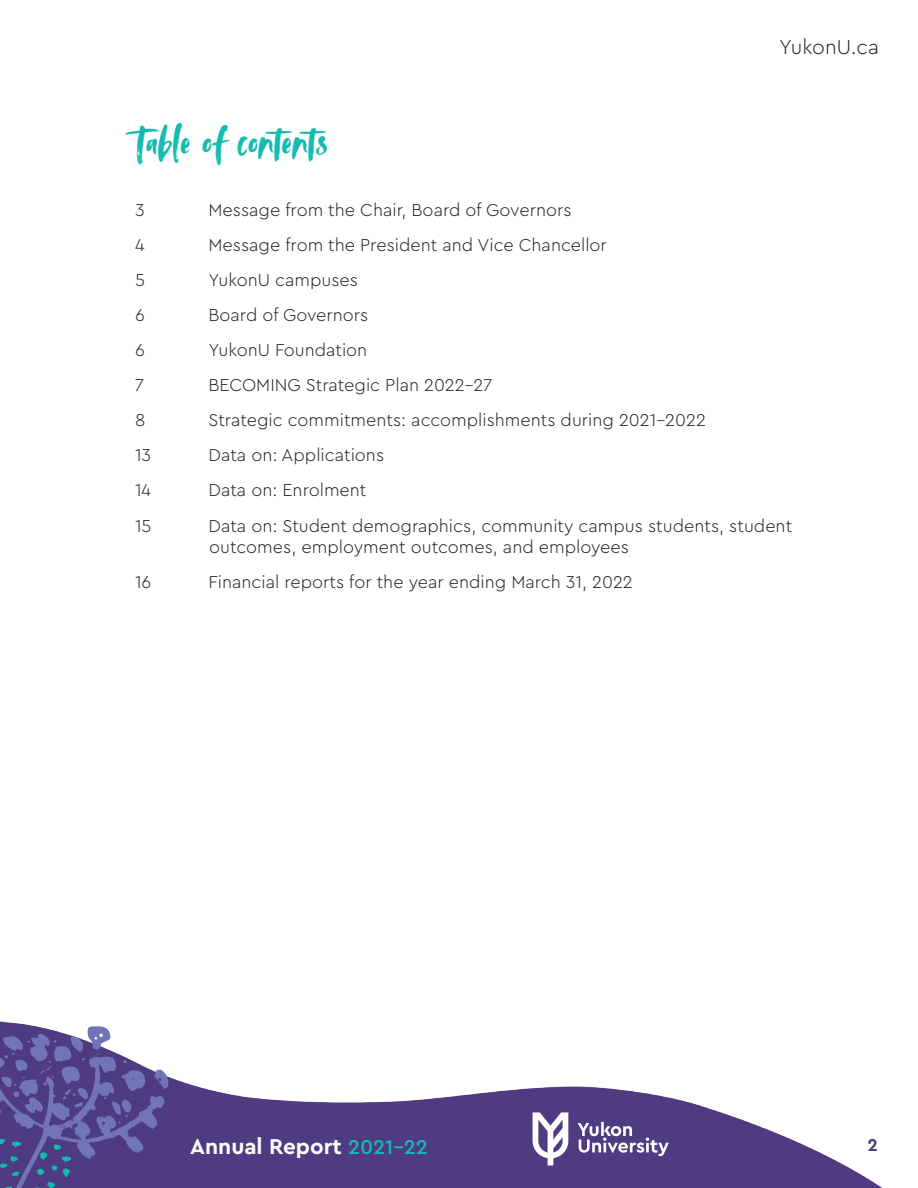
<style>
.page{position:relative;width:918px;height:1188px;background:#fff}
.page>*{position:absolute;margin:0;border:0;box-sizing:border-box;transform-origin:0 0}
.t1{font:45px "Avallon";color:#15bbb0}
.t2{font:700 22.5px "Cera Pro";color:#fefcfd}
.t3{font:300 21px "Cera Pro";color:#231f20}
.t4{font:300 18px/21.6px "Cera Pro";color:#231f20}
.t5{font:700 18px "Cera Pro";color:#503b80}
.s1{font-weight:500;font-size:21px;color:#15bbb0}
</style>
<div class="page">
<img style="left:0;top:1021px;width:882px;height:167px">
<svg style="left:578px;top:1122px;width:91px;height:34px"></svg>
<svg style="left:533px;top:1112px;width:35px;height:53px"></svg>
<svg style="left:0;top:1022px;width:170px;height:166px"></svg>
<p class="t3" style="left:779px;top:33px;width:101px">YukonU.ca</p>
<h1 class="t1" style="left:135px;top:112px;width:195px">Table of contents</h1>
<p class="t4" style="left:135px;top:198px;width:11px">3</p>
<p class="t4" style="left:208px;top:198px;width:365px">Message from the Chair, Board of Governors</p>
<p class="t4" style="left:135px;top:233px;width:11px">4</p>
<p class="t4" style="left:208px;top:233px;width:400px">Message from the President and Vice Chancellor</p>
<p class="t4" style="left:135px;top:268px;width:11px">5</p>
<p class="t4" style="left:208px;top:268px;width:151px">YukonU campuses</p>
<p class="t4" style="left:135px;top:303px;width:11px">6</p>
<p class="t4" style="left:208px;top:303px;width:161px">Board of Governors</p>
<p class="t4" style="left:135px;top:338px;width:11px">6</p>
<p class="t4" style="left:208px;top:338px;width:160px">YukonU Foundation</p>
<p class="t4" style="left:135px;top:374px;width:10px">7</p>
<p class="t4" style="left:208px;top:374px;width:285px">BECOMING Strategic Plan 2022-27</p>
<p class="t4" style="left:135px;top:409px;width:12px">8</p>
<p class="t4" style="left:208px;top:409px;width:499px">Strategic commitments: accomplishments during 2021-2022</p>
<p class="t4" style="left:135px;top:444px;width:18px">13</p>
<p class="t4" style="left:208px;top:444px;width:177px">Data on: Applications</p>
<p class="t4" style="left:135px;top:479px;width:18px">14</p>
<p class="t4" style="left:208px;top:479px;width:160px">Data on: Enrolment</p>
<p class="t4" style="left:135px;top:514px;width:18px">15</p>
<p class="t4" style="left:208px;top:514px;width:585px">Data on: Student demographics, community campus students, student outcomes, employment outcomes, and employees</p>
<p class="t4" style="left:135px;top:571px;width:18px">16</p>
<p class="t4" style="left:208px;top:571px;width:426px">Financial reports for the year ending March 31, 2022</p>
<p class="t2" style="left:190px;top:1132px;width:239px">Annual Report <span class="s1">2021-22</span></p>
<p class="t5" style="left:868px;top:1133px;width:12px">2</p>
</div>
